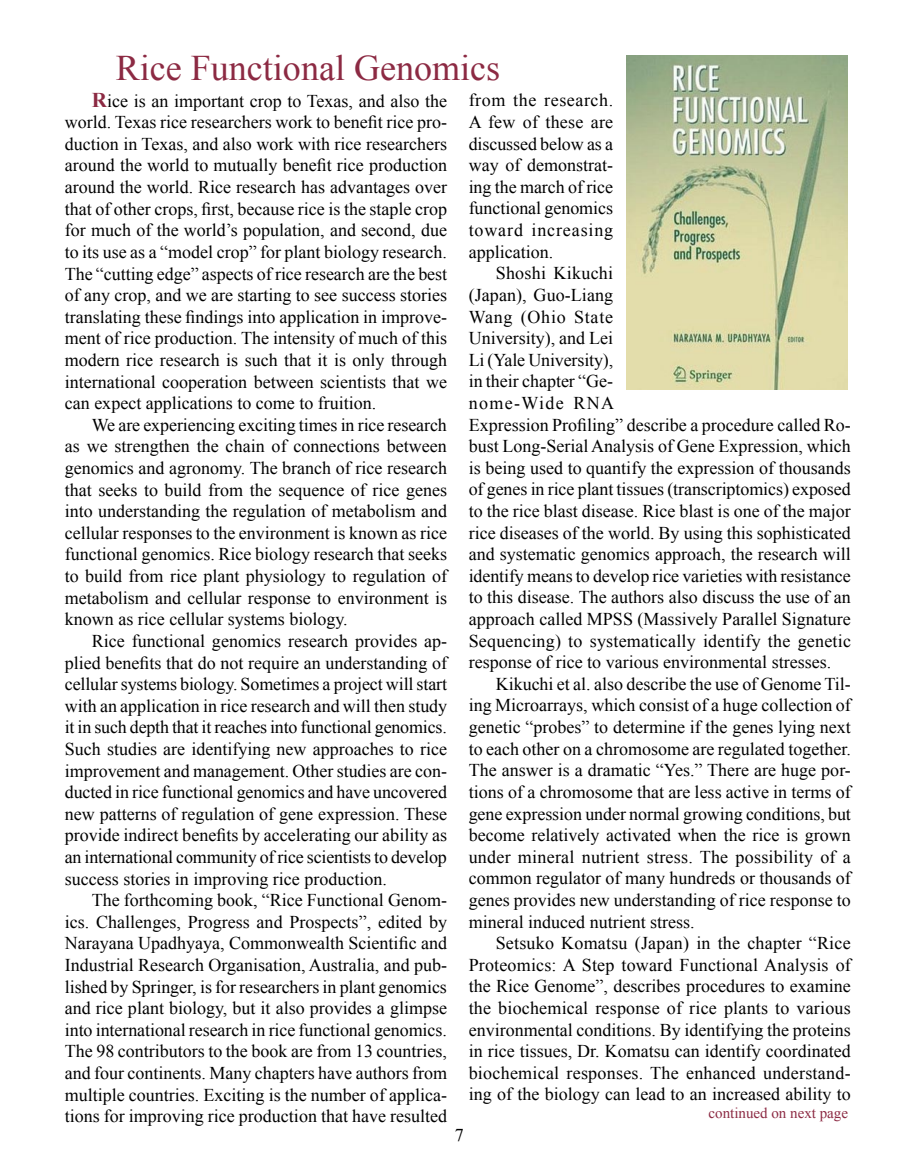
<style>
.page{position:relative;width:905px;height:1175px;background:#fff}
.page>*{position:absolute;margin:0;border:0;box-sizing:border-box;transform-origin:0 0}
.t1{font:36px "Times New Roman";color:#8c2a43}
.t2{font:18px/21.6px "Times New Roman";color:#000;text-align:justify}
.t3{font:15px "Times New Roman";color:#8c2a43}
.s1{font-weight:700;font-size:21px;color:#8c2a43}
</style>
<div class="page">
<img style="left:626px;top:55px;width:221px;height:334px">
<h1 class="t1" style="left:116px;top:47px;width:385px">Rice Functional Genomics</h1>
<p class="t2" style="left:468px;top:89px;width:146px">from the research.<br>A few of these are discussed below as a way of demonstrat&shy;ing the march of rice functional genomics toward increasing application.</p>
<p class="t2" style="left:468px;top:262px;width:384px;text-align:left;text-indent:27px">Shoshi Kikuchi<br>(Japan), Guo-Liang<br>Wang (Ohio State<br>University), and Lei<br>Li (Yale University),<br>in their chapter “Ge-<br>nome-Wide RNA<br>Expression Profiling” describe a procedure called Ro&shy;bust Long-Serial Analysis of Gene Expression, which is being used to quantify the expression of thousands of genes in rice plant tissues (transcriptomics) exposed to the rice blast disease. Rice blast is one of the major rice diseases of the world. By using this sophisticated and systematic genomics approach, the research will identify means to develop rice varieties with resistance to this disease. The authors also discuss the use of an approach called MPSS (Massively Parallel Signature Sequencing) to systematically identify the genetic response of rice to various environmental stresses.</p>
<p class="t2" style="left:468px;top:673px;width:384px;text-indent:27px">Kikuchi et al. also describe the use of Genome Til&shy;ing Microarrays, which consist of a huge collection of genetic “probes” to determine if the genes lying next to each other on a chromosome are regulated together.<br>The answer is a dramatic “Yes.” There are huge por&shy;tions of a chromosome that are less active in terms of gene expression under normal growing conditions, but become relatively activated when the rice is grown under mineral nutrient stress. The possibility of a common regulator of many hundreds or thousands of genes provides new understanding of rice response to mineral induced nutrient stress.</p>
<p class="t2" style="left:468px;top:932px;width:384px;text-indent:27px">Setsuko Komatsu (Japan) in the chapter “Rice Proteomics: A Step toward Functional Analysis of the Rice Genome”, describes procedures to examine the biochemical response of rice plants to various environmental conditions. By identifying the proteins in rice tissues, Dr. Komatsu can identify coordinated biochemical responses. The enhanced understand&shy;ing of the biology can lead to an increased ability to</p>
<p class="t2" style="left:65px;top:90px;width:384px;text-indent:27px"><span class="s1">R</span>ice is an important crop to Texas, and also the world. Texas rice researchers work to benefit rice pro&shy;duction in Texas, and also work with rice researchers around the world to mutually benefit rice production around the world. Rice research has advantages over that of other crops, first, because rice is the staple crop for much of the world’s population, and second, due to its use as a “model crop” for plant biology research.<br>The “cutting edge” aspects of rice research are the best of any crop, and we are starting to see success stories translating these findings into application in improve&shy;ment of rice production. The intensity of much of this modern rice research is such that it is only through international cooperation between scientists that we can expect applications to come to fruition.</p>
<p class="t2" style="left:65px;top:414px;width:384px;text-indent:27px">We are experiencing exciting times in rice research as we strengthen the chain of connections between genomics and agronomy. The branch of rice research that seeks to build from the sequence of rice genes into understanding the regulation of metabolism and cellular responses to the environment is known as rice functional genomics. Rice biology research that seeks to build from rice plant physiology to regulation of metabolism and cellular response to environment is known as rice cellular systems biology.</p>
<p class="t2" style="left:65px;top:630px;width:384px;text-indent:27px">Rice functional genomics research provides ap&shy;plied benefits that do not require an understanding of cellular systems biology. Sometimes a project will start with an application in rice research and will then study it in such depth that it reaches into functional genomics.<br>Such studies are identifying new approaches to rice improvement and management. Other studies are con&shy;ducted in rice functional genomics and have uncovered new patterns of regulation of gene expression. These provide indirect benefits by accelerating our ability as an international community of rice scientists to develop success stories in improving rice production.</p>
<p class="t2" style="left:65px;top:889px;width:384px;text-indent:27px">The forthcoming book, “Rice Functional Genom&shy;ics. Challenges, Progress and Prospects”, edited by Narayana Upadhyaya, Commonwealth Scientific and Industrial Research Organisation, Australia, and pub&shy;lished by Springer, is for researchers in plant genomics and rice plant biology, but it also provides a glimpse into international research in rice functional genomics.<br>The 98 contributors to the book are from 13 countries, and four continents. Many chapters have authors from multiple countries. Exciting is the number of applica&shy;tions for improving rice production that have resulted</p>
<p class="t3" style="left:708px;top:1104px;width:141px">continued on next page</p>
<p class="t2" style="left:455px;top:1124px;width:10px">7</p>
</div>
